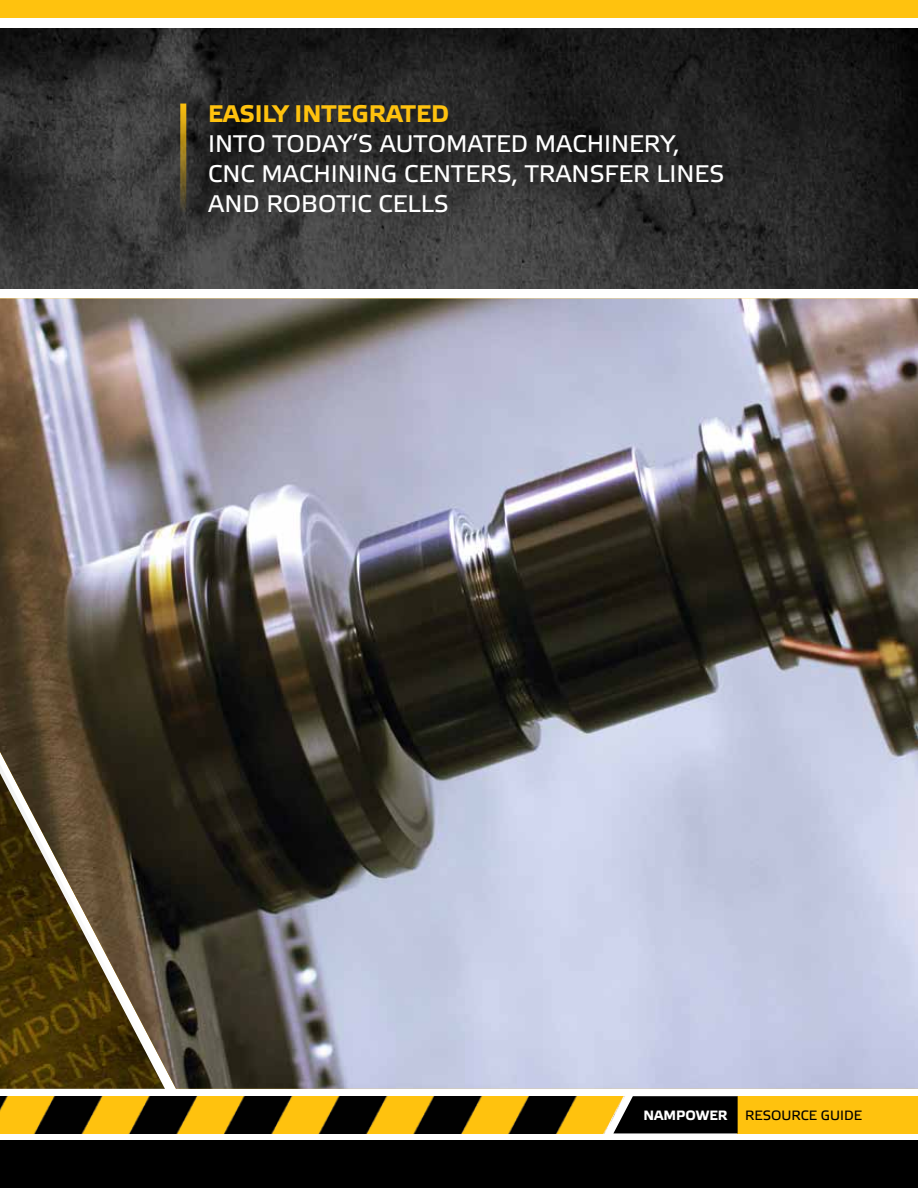
<style>
.page{position:relative;width:918px;height:1188px;background:#fff}
.page>*{position:absolute;margin:0;border:0;box-sizing:border-box;transform-origin:0 0}
.t1{font:24px/30px "Etelka Text Pro";color:#fff}
.t2{font:700 24px "Etelka Text Pro";color:#ffc20e}
.t3{font:13.5px "Etelka Text Pro";color:#000}
.t4{font:700 13.5px "Etelka Text Pro";color:#fff}
</style>
<div class="page">
<img style="left:0;top:28px;width:918px;height:260px">
<img style="left:0;top:298px;width:918px;height:791px">
<div style="left:738px;top:1096px;width:180px;height:37px;background:#ffc20e"></div>
<img style="left:0;top:1096px;width:613px;height:37px">
<svg style="left:613px;top:1096px;width:125px;height:37px;background:#161510"></svg>
<div style="left:0;top:1141px;width:918px;height:47px;background:#000"></div>
<div style="left:0;top:0;width:918px;height:17px;background:#ffc20e"></div>
<svg style="left:180px;top:104px;width:6px;height:108px"></svg>
<img style="left:0;top:773px;width:165px;height:316px">
<p class="t2" style="left:208px;top:100px;width:242px">EASILY INTEGRATED</p>
<p class="t1" style="left:208px;top:130px;width:518px">INTO TODAY’S AUTOMATED MACHINERY,<br>CNC MACHINING CENTERS, TRANSFER LINES<br>AND ROBOTIC CELLS</p>
<p class="t4" style="left:643px;top:1108px;width:86px">NAMPOWER</p>
<p class="t3" style="left:745px;top:1108px;width:118px">RESOURCE GUIDE</p>
</div>
